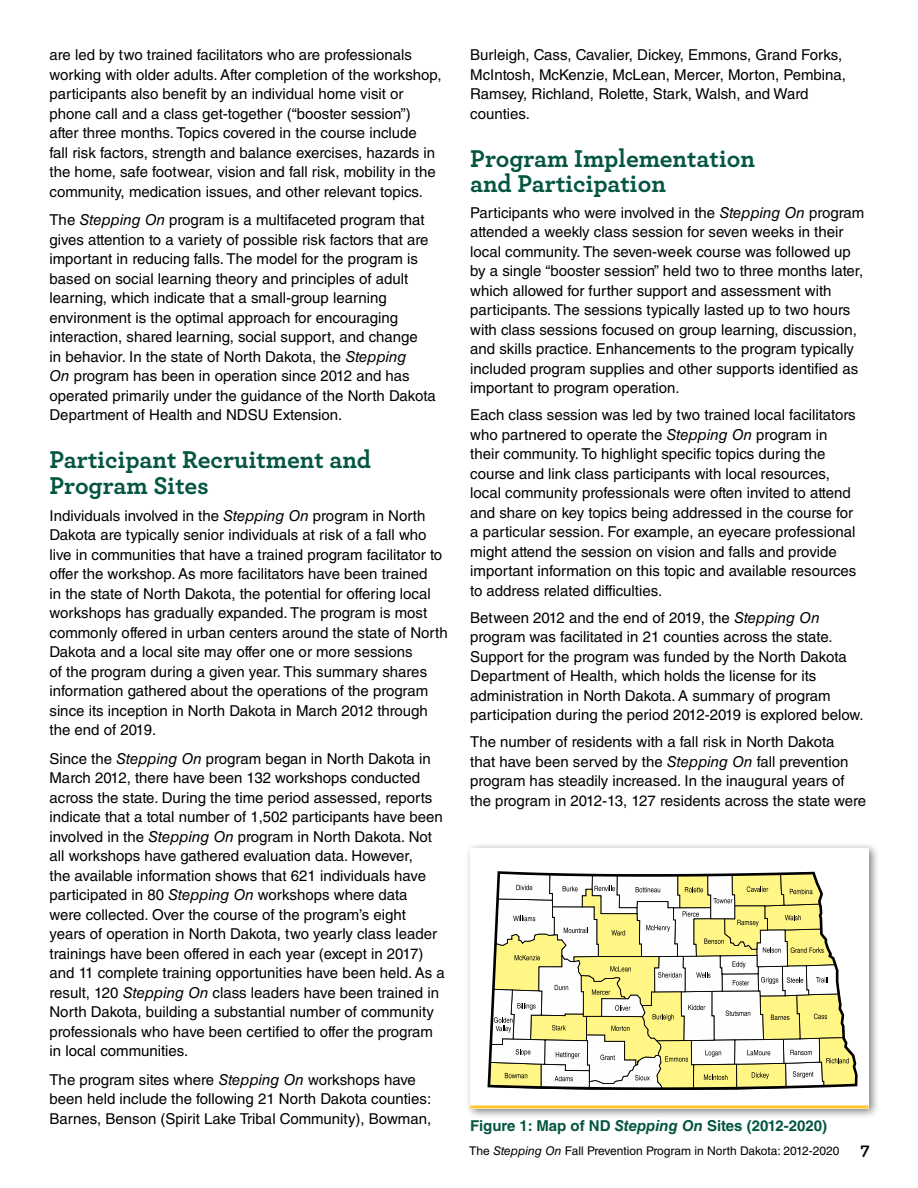
<style>
.page{position:relative;width:918px;height:1188px;background:#fff}
.page>*{position:absolute;margin:0;border:0;box-sizing:border-box;transform-origin:0 0}
.Subhead_1{font:700 25.5px/25.5px "Archer";color:#045541}
.Body_text{font:15px/19.5px "Helvetica LT Std";color:#000}
.t1{font:700 15px "Helvetica LT Std";color:#045541}
.t2{font:12px "Helvetica LT Std";color:#000}
.s1{font-style:italic}
.s2{font-family:"Archer";font-weight:700;font-size:18px}
</style>
<div class="page">
<div style="left:465px;top:843px;width:415px;height:277px;background:#000;opacity:.5"></div>
<div style="left:470px;top:848px;width:398px;height:260px;background:#fff"></div>
<svg style="left:488px;top:871px;width:370px;height:219px"></svg>
<hr style="left:470px;top:1105px;width:398px;height:3px;background:#ffc52b">
<p class="Body_text" style="left:50px;top:45px;width:394px">are led by two trained facilitators who are professionals working with older adults. After completion of the workshop, participants also benefit by an individual home visit or phone call and a class get-together (“booster session”) after three months. Topics covered in the course include<br>fall risk factors, strength and balance exercises, hazards in the home, safe footwear, vision and fall risk, mobility in the community, medication issues, and other relevant topics.</p>
<p class="Body_text" style="left:50px;top:210px;width:388px">The <span class="s1">Stepping On</span> program is a multifaceted program that gives attention to a variety of possible risk factors that are important in reducing falls. The model for the program is based on social learning theory and principles of adult learning, which indicate that a small-group learning environment is the optimal approach for encouraging interaction, shared learning, social support, and change<br>in behavior. In the state of North Dakota, the <span class="s1">Stepping<br>On</span> program has been in operation since 2012 and has operated primarily under the guidance of the North Dakota Department of Health and NDSU Extension.</p>
<p class="Subhead_1" style="left:50px;top:445px;width:323px">Participant Recruitment and<br>Program Sites</p>
<p class="Body_text" style="left:50px;top:506px;width:400px">Individuals involved in the <span class="s1">Stepping On</span> program in North Dakota are typically senior individuals at risk of a fall who live in communities that have a trained program facilitator to offer the workshop. As more facilitators have been trained<br>in the state of North Dakota, the potential for offering local workshops has gradually expanded. The program is most commonly offered in urban centers around the state of North Dakota and a local site may offer one or more sessions<br>of the program during a given year. This summary shares information gathered about the operations of the program since its inception in North Dakota in March 2012 through the end of 2019.</p>
<p class="Body_text" style="left:50px;top:749px;width:397px">Since the <span class="s1">Stepping On</span> program began in North Dakota in March 2012, there have been 132 workshops conducted across the state. During the time period assessed, reports indicate that a total number of 1,502 participants have been involved in the <span class="s1">Stepping On</span> program in North Dakota. Not all workshops have gathered evaluation data. However,<br>the available information shows that 621 individuals have participated in 80 <span class="s1">Stepping On</span> workshops where data<br>were collected. Over the course of the program’s eight years of operation in North Dakota, two yearly class leader trainings have been offered in each year (except in 2017) and 11 complete training opportunities have been held. As a result, 120 <span class="s1">Stepping On</span> class leaders have been trained in North Dakota, building a substantial number of community professionals who have been certified to offer the program in local communities.</p>
<p class="Body_text" style="left:50px;top:1070px;width:383px">The program sites where <span class="s1">Stepping On</span> workshops have been held include the following 21 North Dakota counties:<br>Barnes, Benson (Spirit Lake Tribal Community), Bowman,</p>
<p class="Body_text" style="left:470px;top:45px;width:377px">Burleigh, Cass, Cavalier, Dickey, Emmons, Grand Forks, McIntosh, McKenzie, McLean, Mercer, Morton, Pembina, Ramsey, Richland, Rolette, Stark, Walsh, and Ward counties.</p>
<p class="Subhead_1" style="left:470px;top:144px;width:286px">Program Implementation and Participation</p>
<p class="Body_text" style="left:470px;top:203px;width:396px">Participants who were involved in the <span class="s1">Stepping On</span> program attended a weekly class session for seven weeks in their local community. The seven-week course was followed up by a single “booster session” held two to three months later, which allowed for further support and assessment with participants. The sessions typically lasted up to two hours with class sessions focused on group learning, discussion, and skills practice. Enhancements to the program typically included program supplies and other supports identified as important to program operation.</p>
<p class="Body_text" style="left:470px;top:405px;width:388px">Each class session was led by two trained local facilitators who partnered to operate the <span class="s1">Stepping On</span> program in their community. To highlight specific topics during the course and link class participants with local resources, local community professionals were often invited to attend and share on key topics being addressed in the course for a particular session. For example, an eyecare professional might attend the session on vision and falls and provide important information on this topic and available resources to address related difficulties.</p>
<p class="Body_text" style="left:470px;top:608px;width:395px">Between 2012 and the end of 2019, the <span class="s1">Stepping On </span>program was facilitated in 21 counties across the state.<br>Support for the program was funded by the North Dakota Department of Health, which holds the license for its administration in North Dakota. A summary of program participation during the period 2012-2019 is explored below.</p>
<p class="Body_text" style="left:470px;top:732px;width:397px">The number of residents with a fall risk in North Dakota<br>that have been served by the <span class="s1">Stepping On</span> fall prevention program has steadily increased. In the inaugural years of the program in 2012-13, 127 residents across the state were</p>
<p class="t1" style="left:470px;top:1117px;width:358px">Figure 1: Map of ND <span class="s1">Stepping On</span> Sites (2012-2020)</p>
<p class="t2" style="left:469px;top:1144px;width:402px">The <span class="s1">Stepping On</span> Fall Prevention Program in North Dakota: 2012-2020 <span class="s2">7</span></p>
</div>
